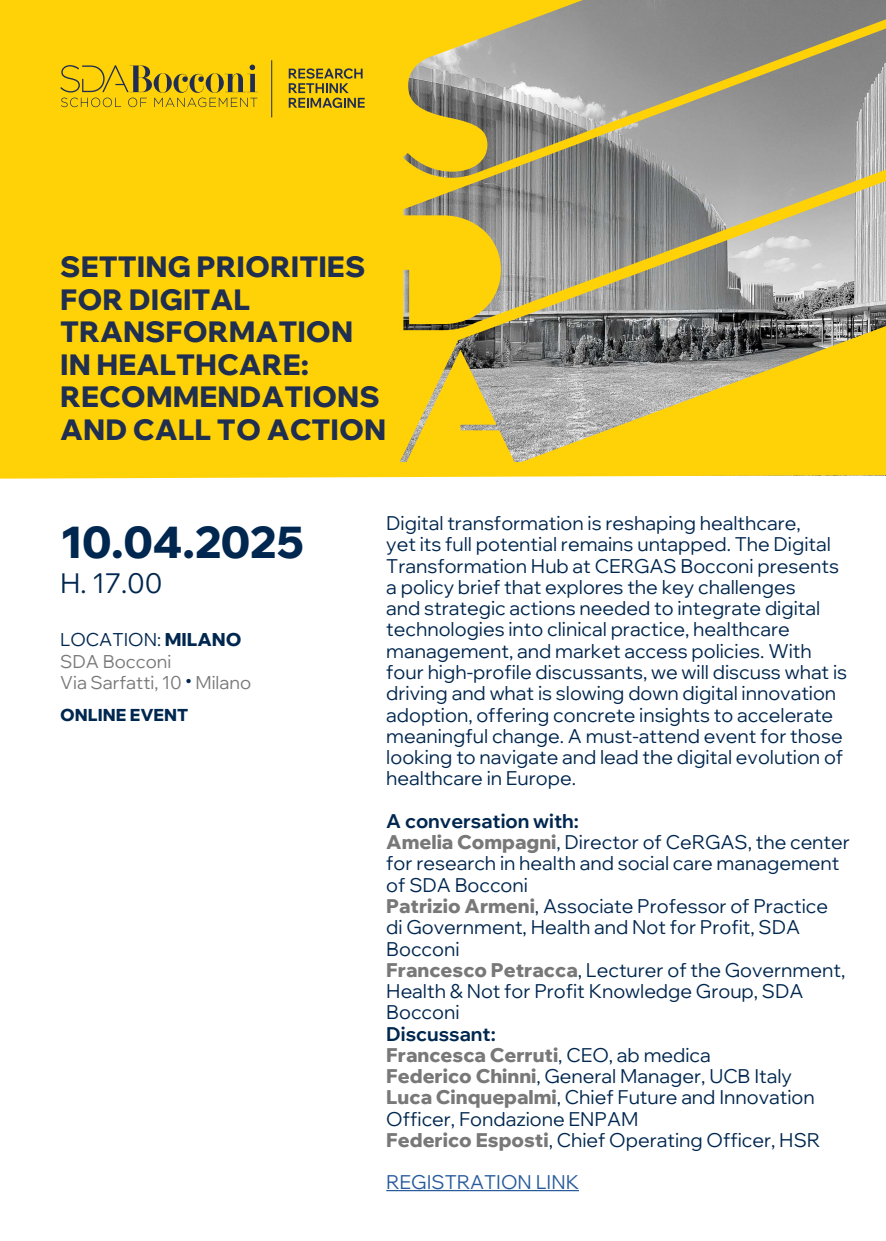
<style>
.page{position:relative;width:886px;height:1241px;background:#fff}
.page>*{position:absolute;margin:0;border:0;box-sizing:border-box;transform-origin:0 0}
.t1{font:800 43.75px "Wix Madefor Display";color:#00274f}
.t2{font:800 28.75px/32.5px "Wix Madefor Display";color:#202e50}
.t3{font:27.5px "Wix Madefor Display";color:#00274f}
.t4{font:19.38px/21.2px "Wix Madefor Display";color:#00274f}
.t5{font:19.38px "Wix Madefor Display";color:#275b9b}
.t6{font:18.12px/21.2px "Wix Madefor Display";color:#797979}
.t7{font:800 16.88px "Wix Madefor Display";color:#00274f}
.s1{color:#00274f}
.s2{font-weight:800;color:#00274f}
.s3{font-weight:600;color:#00274f}
.s4{font-weight:700}
.s5{font-weight:800;color:#787878}
</style>
<div class="page">
<svg style="left:0;top:0;width:886px;height:478px;background:#d5ba3f"></svg>
<hr style="left:386px;top:1189px;width:193px;height:1px;background:#275b9b">
<svg style="left:60px;top:65px;width:198px;height:42px;background:#d3b116"></svg>
<svg style="left:289px;top:68px;width:76px;height:40px;background:#b79c1f"></svg>
<hr style="left:272px;top:60px;width:1px;height:57px;background:#212d51">
<h2 class="t2" style="left:60px;top:248px;width:328px">SETTING PRIORITIES<br>FOR DIGITAL<br>TRANSFORMATION<br>IN HEALTHCARE:<br>RECOMMENDATIONS<br>AND CALL TO ACTION</h2>
<h1 class="t1" style="left:60px;top:506px;width:245px">10.04.2025</h1>
<h3 class="t3" style="left:60px;top:562px;width:104px">H. 17.00</h3>
<p class="t6" style="left:60px;top:628px;width:192px"><span class="s1">LOCATION:</span> <span class="s2">MILANO<br></span>SDA Bocconi<br>Via Sarfatti, 10 <span class="s3">•</span> Milano</p>
<p class="t7" style="left:60px;top:701px;width:130px">ONLINE EVENT</p>
<p class="t4" style="left:386px;top:511px;width:462px">Digital transformation is reshaping healthcare,<br>yet its full potential remains untapped. The Digital Transformation Hub at CERGAS Bocconi presents a policy brief that explores the key challenges<br>and strategic actions needed to integrate digital technologies into clinical practice, healthcare management, and market access policies. With four high-profile discussants, we will discuss what is driving and what is slowing down digital innovation adoption, offering concrete insights to accelerate meaningful change. A must-attend event for those looking to navigate and lead the digital evolution of healthcare in Europe.</p>
<p class="t4" style="left:386px;top:809px;width:465px"><span class="s4">A conversation with:<br></span><span class="s5">Amelia Compagni</span>, Director of CeRGAS, the center for research in health and social care management of SDA Bocconi<br><span class="s5">Patrizio Armeni</span>, Associate Professor of Practice<br>di Government, Health and Not for Profit, SDA Bocconi<br><span class="s5">Francesco Petracca</span>, Lecturer of the Government, Health &amp; Not for Profit Knowledge Group, SDA Bocconi</p>
<p class="t4" style="left:386px;top:1021px;width:435px"><span class="s4">Discussant:<br></span><span class="s5">Francesca Cerruti</span>, CEO, ab medica<br><span class="s5">Federico Chinni</span>, General Manager, UCB Italy <span class="s5">Luca Cinquepalmi</span>, Chief Future and Innovation Officer, Fondazione ENPAM<br><span class="s5">Federico Esposti</span>, Chief Operating Officer, HSR</p>
<p class="t5" style="left:386px;top:1167px;width:194px">REGISTRATION LINK</p>
</div>
